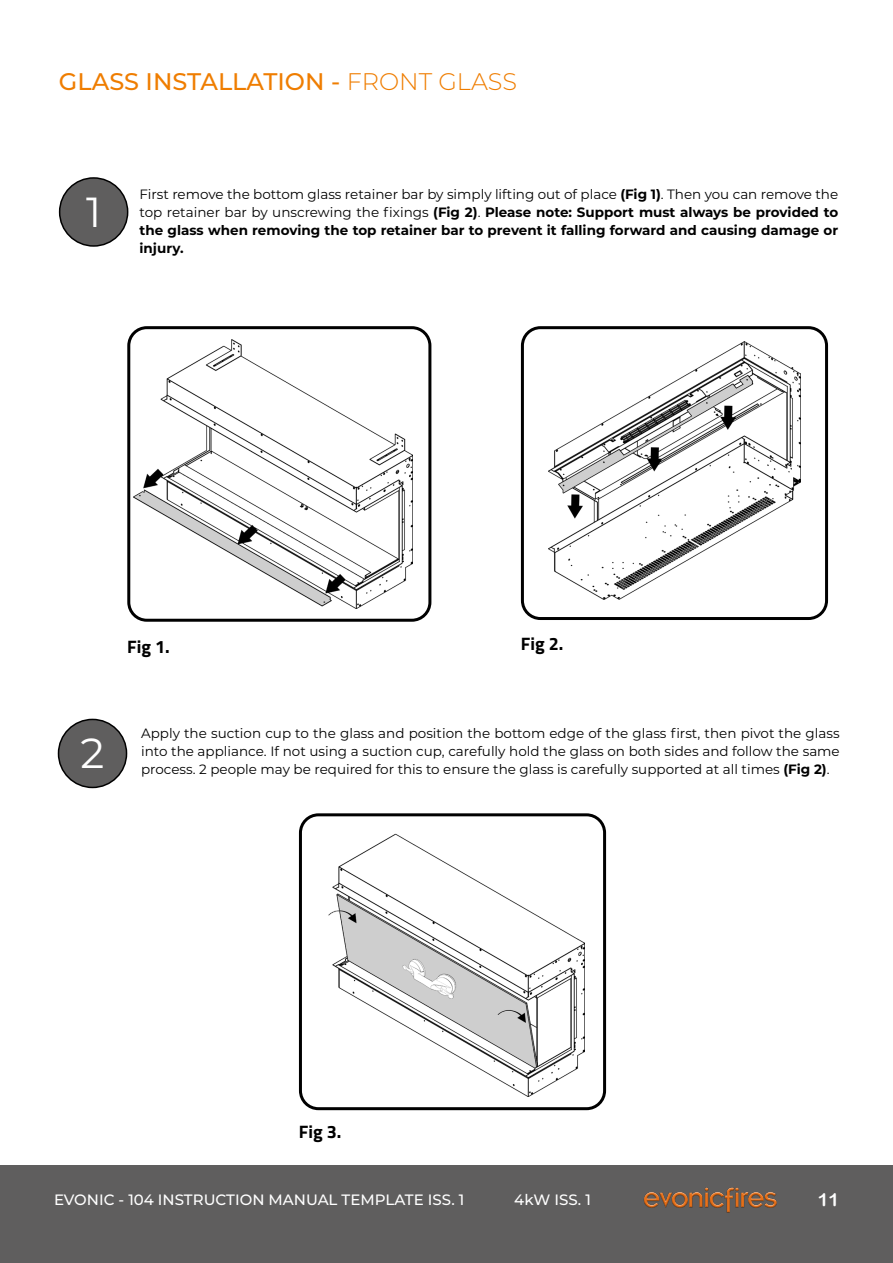
<style>
.page{position:relative;width:893px;height:1263px;background:#fff}
.page>*{position:absolute;margin:0;border:0;box-sizing:border-box;transform-origin:0 0}
.t1{font:42px "Montserrat";color:#fff}
.t2{font:500 24px "Montserrat";color:#ef7d00}
.t3{font:700 18px "Titillium Web";color:#000}
.t4{font:18px "Arial Rounded MT Bold";color:#fff}
.t5{font:500 15px "Montserrat";color:#fff}
.t6{font:13.5px/18px "Montserrat";color:#000;text-align:justify}
.t7{font:700 13.5px/18px "Montserrat";color:#000;text-align:justify}
.s1{font-weight:300}
.s2{font-weight:400}
.s3{font-weight:700}
</style>
<div class="page">
<div style="left:0;top:1166px;width:893px;height:97px;background:#5f5e5e"></div>
<img style="left:643px;top:1187px;width:134px;height:26px">
<img style="left:328px;top:833px;width:256px;height:263px">
<div style="left:299px;top:813px;width:307px;height:297px;border:3px solid #000;border-radius:18px"></div>
<div style="left:60px;top:178px;width:68px;height:68px;background:#5f5e5e;border-radius:50%"></div>
<div style="left:59px;top:177px;width:69px;height:70px;border:2px solid #000;border-radius:50%"></div>
<div style="left:59px;top:719px;width:68px;height:68px;background:#5f5e5e;border-radius:50%"></div>
<div style="left:58px;top:719px;width:69px;height:69px;border:2px solid #000;border-radius:50%"></div>
<img style="left:549px;top:342px;width:251px;height:258px">
<div style="left:521px;top:326px;width:307px;height:294px;border:3px solid #000;border-radius:18px"></div>
<img style="left:134px;top:340px;width:278px;height:268px">
<div style="left:127px;top:326px;width:304px;height:296px;border:3px solid #000;border-radius:18px"></div>
<h2 class="t2" style="left:59px;top:65px;width:460px">GLASS INSTALLATION - <span class="s1">FRONT GLASS</span></h2>
<h1 class="t1" style="left:86px;top:183px;width:17px">1</h1>
<p class="t7" style="left:140px;top:185px;width:700px"><span class="s2">First remove the bottom glass retainer bar by simply lifting out of place</span> (Fig 1)<span class="s2">. Then you can remove the top retainer bar by unscrewing the fixings</span> (Fig 2)<span class="s2">.</span> Please note: Support must always be provided to the glass when removing the top retainer bar to prevent it falling forward and causing damage or injury.</p>
<h3 class="t3" style="left:127px;top:633px;width:44px">Fig 1.</h3>
<h3 class="t3" style="left:521px;top:630px;width:44px">Fig 2.</h3>
<h1 class="t1" style="left:81px;top:725px;width:25px">2</h1>
<p class="t6" style="left:141px;top:724px;width:700px">Apply the suction cup to the glass and position the bottom edge of the glass first, then pivot the glass into the appliance. If not using a suction cup, carefully hold the glass on both sides and follow the same process. 2 people may be required for this to ensure the glass is carefully supported at all times <span class="s3">(Fig 2)</span>.</p>
<h3 class="t3" style="left:299px;top:1118px;width:44px">Fig 3.</h3>
<p class="t5" style="left:54px;top:1189px;width:412px">EVONIC - 104 INSTRUCTION MANUAL TEMPLATE ISS. 1</p>
<h3 class="t4" style="left:818px;top:1189px;width:23px">11</h3>
<p class="t5" style="left:514px;top:1189px;width:78px">4kW ISS. 1</p>
</div>
